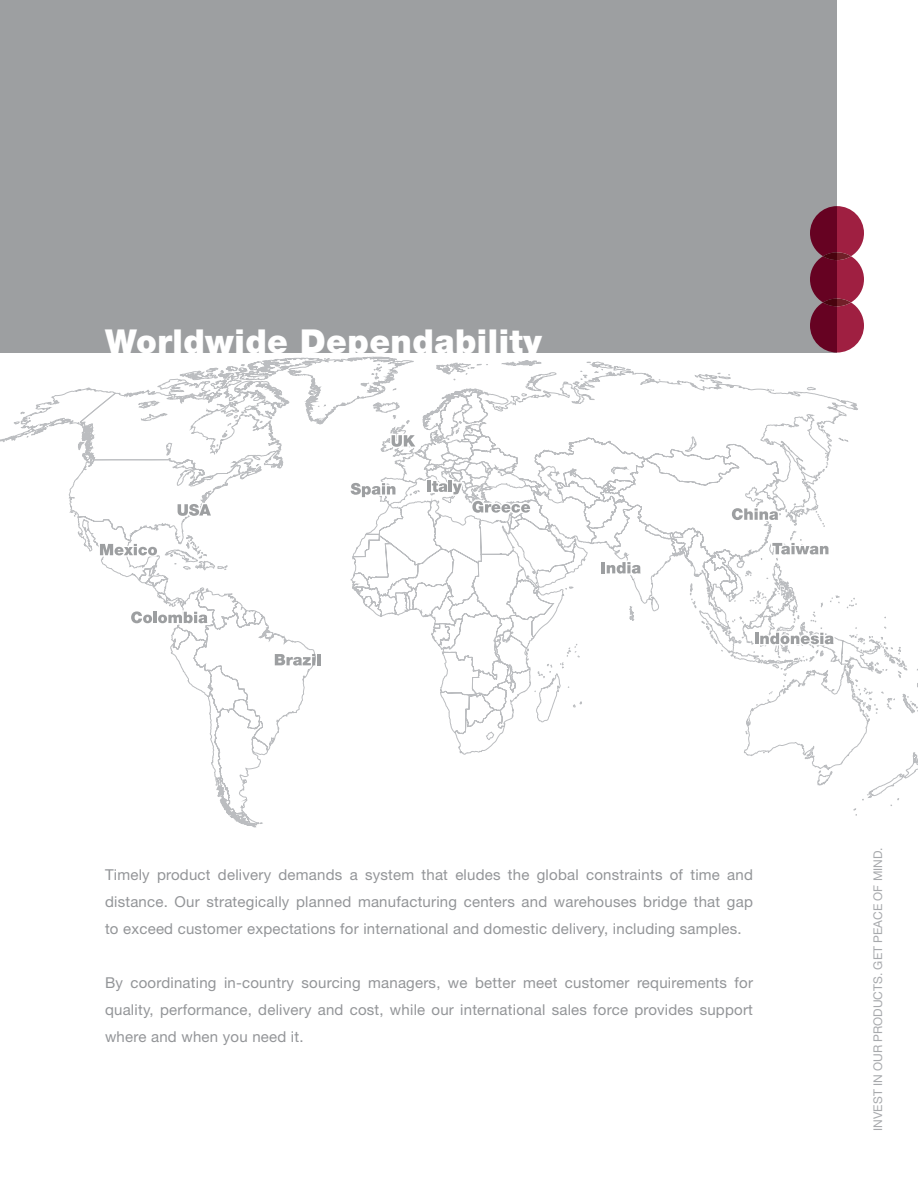
<style>
.page{position:relative;width:918px;height:1188px;background:#fff}
.page>*{position:absolute;margin:0;border:0;box-sizing:border-box;transform-origin:0 0}
.t1{font:900 33px "Helvetica Neue";letter-spacing:.015em;color:#fff}
.t2{font:15px/27px "Helvetica Neue";letter-spacing:.015em;color:#939598;text-align:justify}
.t3{font:12px "Helvetica Neue";color:#a7a9ac}
</style>
<div class="page">
<div style="left:0;top:0;width:837px;height:353px;background:#9d9fa1"></div>
<svg style="left:810px;top:206px;width:54px;height:147px"></svg>
<svg style="left:77px;top:356px;width:314px;height:472px"></svg>
<svg style="left:308px;top:358px;width:594px;height:457px"></svg>
<svg style="left:563px;top:361px;width:71px;height:25px"></svg>
<svg style="left:647px;top:374px;width:13px;height:7px"></svg>
<svg style="left:695px;top:373px;width:36px;height:11px"></svg>
<svg style="left:768px;top:389px;width:6px;height:2px"></svg>
<svg style="left:788px;top:391px;width:6px;height:3px"></svg>
<svg style="left:807px;top:387px;width:9px;height:4px"></svg>
<svg style="left:821px;top:425px;width:3px;height:4px"></svg>
<svg style="left:902px;top:752px;width:16px;height:27px"></svg>
<svg style="left:891px;top:798px;width:9px;height:8px"></svg>
<svg style="left:763px;top:751px;width:7px;height:2px"></svg>
<svg style="left:554px;top:535px;width:22px;height:12px"></svg>
<svg style="left:549px;top:525px;width:8px;height:4px"></svg>
<svg style="left:565px;top:586px;width:9px;height:4px"></svg>
<svg style="left:527px;top:571px;width:11px;height:13px"></svg>
<svg style="left:387px;top:578px;width:26px;height:21px"></svg>
<svg style="left:493px;top:630px;width:21px;height:53px"></svg>
<svg style="left:525px;top:649px;width:4px;height:11px"></svg>
<svg style="left:538px;top:644px;width:42px;height:36px"></svg>
<svg style="left:573px;top:701px;width:9px;height:7px"></svg>
<svg style="left:569px;top:468px;width:8px;height:9px"></svg>
<div style="left:147px;top:545px;width:11px;height:12px;border:3px solid #fff;border-radius:50%"></div>
<div style="left:600px;top:561px;width:6px;height:14px;border:3px solid #fff"></div>
<svg style="left:97px;top:526px;width:60px;height:49px"></svg>
<svg style="left:0;top:357px;width:323px;height:162px"></svg>
<svg style="left:128px;top:598px;width:85px;height:28px"></svg>
<svg style="left:275px;top:654px;width:45px;height:12px"></svg>
<svg style="left:348px;top:360px;width:209px;height:158px"></svg>
<hr style="left:601px;top:562px;width:4px;height:11px;background:#9d9fa1">
<svg style="left:604px;top:436px;width:314px;height:285px"></svg>
<h1 class="t1" style="left:105px;top:329px;width:438px">Worldwide Dependability</h1>
<p class="t2" style="left:105px;top:863px;width:650px">Timely product delivery demands a system that eludes the global constraints of time and distance. Our strategically planned manufacturing centers and warehouses bridge that gap to exceed customer expectations for international and domestic delivery, including samples.</p>
<p class="t2" style="left:105px;top:971px;width:650px">By coordinating in-country sourcing managers, we better meet customer requirements for quality, performance, delivery and cost, while our international sales force provides support where and when you need it.</p>
<p class="t3" style="left:874px;top:1131px;width:285px;rotate:-90deg">INVEST IN OUR PRODUCTS. GET PEACE OF MIND.</p>
</div>
